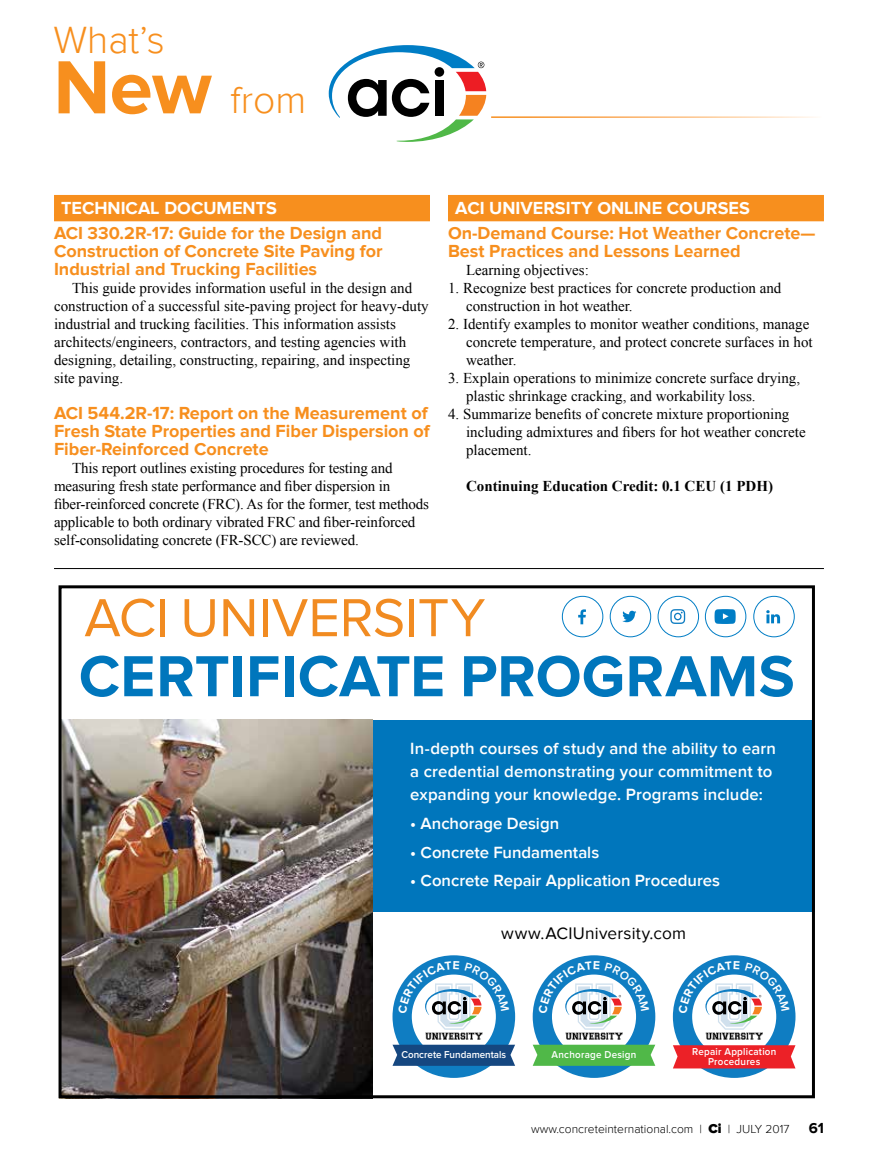
<style>
.page{position:relative;width:878px;height:1175px;background:#fff}
.page>*{position:absolute;margin:0;border:0;box-sizing:border-box;transform-origin:0 0}
.t1{font:700 60px "Proxima Nova";letter-spacing:.005em;color:#0076bc}
.t2{font:55.5px "Proxima Nova";color:#f18b21}
.t3{font:300 39px/60px "Proxima Nova";color:#f78f1e}
.t4{font:700 18px/18px "Proxima Nova";color:#f78f1e}
.t5{font:700 18px "Proxima Nova";color:#fff}
.t6{font:17.25px "Proxima Nova";letter-spacing:.015em;color:#000}
.t7{font:600 16.65px/23.2px "Proxima Nova";letter-spacing:.01em;color:#fff}
.t8{font:15px/18px "Times New Roman";color:#000}
.t9{font:700 15px "Times New Roman";color:#000}
.t10{font:700 15px "Proxima Nova";color:#000}
.t11{font:300 12px "Proxima Nova";color:#000}
.t12{font:600 10.35px/10.8px "Proxima Nova";letter-spacing:.025em;color:#fff;text-align:center;scale:.94 1}
.t13{font:600 10.35px "Proxima Nova";color:#fff;scale:.94 1}
.s1{font-weight:700;font-size:78px}
.s2{font-weight:900;font-size:13.5px}
</style>
<div class="page">
<svg style="left:329px;top:45px;width:157px;height:97px"></svg>
<div style="left:54px;top:195px;width:376px;height:21px;background:#f78f1e"></div>
<div style="left:54px;top:214px;width:376px;height:7px;background:#f78f1e"></div>
<div style="left:448px;top:195px;width:376px;height:21px;background:#f78f1e"></div>
<div style="left:448px;top:214px;width:376px;height:7px;background:#f78f1e"></div>
<hr style="left:54px;top:568px;width:770px;height:1px;background:#000">
<div style="left:372px;top:720px;width:442px;height:191px;background:#0076bc"></div>
<img style="left:62px;top:720px;width:310px;height:374px">
<div style="left:58px;top:585px;width:756px;height:513px;border:3px solid #000"></div>
<svg style="left:578px;top:609px;width:8px;height:15px"></svg>
<div style="left:562px;top:596px;width:41px;height:41px;border:1px solid #007dc5;border-radius:50%"></div>
<svg style="left:622px;top:610px;width:14px;height:12px"></svg>
<div style="left:609px;top:596px;width:42px;height:41px;border:1px solid #007dc5;border-radius:50%"></div>
<svg style="left:670px;top:609px;width:15px;height:15px"></svg>
<div style="left:657px;top:596px;width:42px;height:41px;border:1px solid #007dc5;border-radius:50%"></div>
<svg style="left:766px;top:610px;width:14px;height:13px"></svg>
<div style="left:753px;top:596px;width:41px;height:41px;border:1px solid #007dc5;border-radius:50%"></div>
<svg style="left:714px;top:609px;width:21px;height:15px"></svg>
<div style="left:705px;top:596px;width:41px;height:41px;border:1px solid #007dc5;border-radius:50%"></div>
<div style="left:532px;top:955px;width:123px;height:122px;background:#0f7dc2;border-radius:50%"></div>
<div style="left:392px;top:955px;width:123px;height:122px;background:#0f7dc2;border-radius:50%"></div>
<div style="left:673px;top:955px;width:122px;height:122px;background:#0f7dc2;border-radius:50%"></div>
<div style="left:692px;top:974px;width:84px;height:84px;background:#fff;border-radius:50%"></div>
<svg style="left:673px;top:1045px;width:122px;height:23px;background:#eb2a30"></svg>
<svg style="left:532px;top:961px;width:123px;height:104px"></svg>
<svg style="left:392px;top:961px;width:123px;height:104px"></svg>
<svg style="left:678px;top:961px;width:111px;height:78px"></svg>
<h3 class="t3" style="left:53px;top:11px;width:254px">What’s<br><span class="s1">New</span> from</h3>
<p class="t5" style="left:61px;top:197px;width:217px">TECHNICAL DOCUMENTS</p>
<p class="t4" style="left:54px;top:224px;width:330px;text-align:justify">ACI 330.2R-17: Guide for the Design and Construction of Concrete Site Paving for Industrial and Trucking Facilities</p>
<p class="t8" style="left:54px;top:278px;width:376px;text-indent:18px">This guide provides information useful in the design and construction of a successful site-paving project for heavy-duty industrial and trucking facilities. This information assists architects/engineers, contractors, and testing agencies with designing, detailing, constructing, repairing, and inspecting site paving.</p>
<p class="t4" style="left:54px;top:404px;width:377px">ACI 544.2R-17: Report on the Measurement of<br>Fresh State Properties and Fiber Dispersion of<br>Fiber-Reinforced Concrete</p>
<p class="t8" style="left:54px;top:458px;width:376px;text-indent:18px">This report outlines existing procedures for testing and measuring fresh state performance and fiber dispersion in fiber-reinforced concrete (FRC). As for the former, test methods applicable to both ordinary vibrated FRC and fiber-reinforced self-consolidating concrete (FR-SCC) are reviewed.</p>
<p class="t5" style="left:455px;top:197px;width:296px">ACI UNIVERSITY ONLINE COURSES</p>
<p class="t4" style="left:448px;top:224px;width:369px">On-Demand Course: Hot Weather Concrete—<br>Best Practices and Lessons Learned</p>
<p class="t8" style="left:466px;top:260px;width:124px">Learning objectives:</p>
<p class="t8" style="left:466px;top:278px;width:317px;text-indent:-18px">1. Recognize best practices for concrete production and construction in hot weather.</p>
<p class="t8" style="left:466px;top:314px;width:348px;text-indent:-18px">2. Identify examples to monitor weather conditions, manage concrete temperature, and protect concrete surfaces in hot weather.</p>
<p class="t8" style="left:466px;top:368px;width:336px;text-indent:-18px">3. Explain operations to minimize concrete surface drying, plastic shrinkage cracking, and workability loss.</p>
<p class="t8" style="left:466px;top:404px;width:341px;text-indent:-18px">4. Summarize benefits of concrete mixture proportioning including admixtures and fibers for hot weather concrete placement.</p>
<p class="t9" style="left:466px;top:475px;width:308px">Continuing Education Credit: 0.1 CEU (1 PDH)</p>
<h2 class="t2" style="left:84px;top:586px;width:403px">ACI UNIVERSITY</h2>
<h1 class="t1" style="left:79px;top:641px;width:717px">CERTIFICATE PROGRAMS</h1>
<p class="t7" style="left:410px;top:737px;width:367px">In-depth courses of study and the ability to earn a credential demonstrating your commitment to expanding your knowledge. Programs include:</p>
<p class="t7" style="left:410px;top:812px;width:150px">• Anchorage Design</p>
<p class="t7" style="left:410px;top:840px;width:190px">• Concrete Fundamentals</p>
<p class="t7" style="left:410px;top:869px;width:311px">• Concrete Repair Application Procedures</p>
<p class="t6" style="left:501px;top:922px;width:186px">www.ACIUniversity.com</p>
<p class="t13" style="left:401px;top:1048px;width:113px">Concrete Fundamentals</p>
<p class="t12" style="left:692px;top:1046px;width:91px">Repair Application<br>Procedures</p>
<p class="t12" style="left:551px;top:1049px;width:92px">Anchorage Design</p>
<p class="t11" style="left:531px;top:1121px;width:260px">www.concreteinternational.com | <span class="s2">Ci</span> | JULY 2017</p>
<p class="t10" style="left:808px;top:1119px;width:17px">61</p>
</div>
